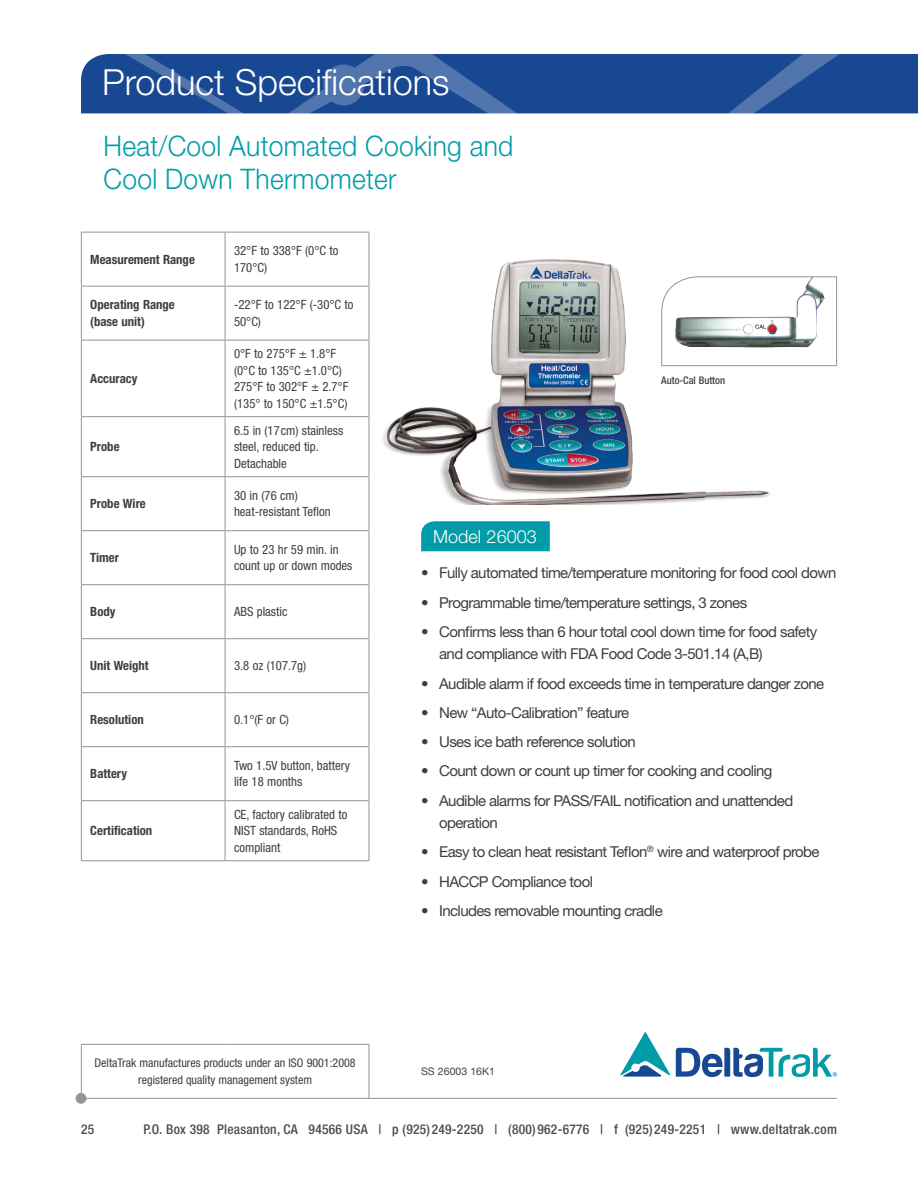
<style>
.page{position:relative;width:918px;height:1188px;background:#fff}
.page>*{position:absolute;margin:0;border:0;box-sizing:border-box;transform-origin:0 0}
.t1{font:300 36px "Helvetica Neue LT Std";color:#fff}
.t2{font:300 28.35px/33px "Helvetica Neue LT Std";letter-spacing:.01em;color:#009ca7;scale:.93 1}
.t3{font:300 18px "Helvetica Neue LT Std";color:#fff}
.t4{font:15px/22.5px "Helvetica Neue LT Std";letter-spacing:-.04em;color:#3e3e3f}
.t5{font:500 condensed 13.5px "Helvetica Neue LT Std";letter-spacing:.02em;color:#4b4c4d}
.t6{font:condensed 12.75px/16.5px "Helvetica Neue LT Std";color:#3e3e3f}
.t7{font:700 condensed 12.75px/16.5px "Helvetica Neue LT Std";color:#3e3e3f}
.t8{font:condensed 12px/16.5px "Helvetica Neue LT Std";color:#3e3e3f;text-align:center}
.t9{font:500 condensed 10.5px "Helvetica Neue LT Std";color:#3e3e3f}
.t10{font:10.5px "Helvetica Neue LT Std";color:#3e3e3f}
</style>
<div class="page">
<svg style="left:81px;top:54px;width:837px;height:59px;background:#214f96"></svg>
<div style="left:76px;top:1093px;width:10px;height:11px;background:#939598;border-radius:50%"></div>
<hr style="left:81px;top:1098px;width:756px;height:1px;background:#939598">
<svg style="left:620px;top:1031px;width:217px;height:46px"></svg>
<svg style="left:772px;top:276px;width:65px;height:90px"></svg>
<img style="left:383px;top:259px;width:389px;height:246px">
<hr style="left:81px;top:232px;width:144px;height:1px;background:#939598">
<hr style="left:81px;top:233px;width:1px;height:53px;background:#939598">
<hr style="left:225px;top:232px;width:144px;height:1px;background:#939598">
<hr style="left:225px;top:233px;width:1px;height:53px;background:#939598">
<hr style="left:369px;top:233px;width:1px;height:53px;background:#939598">
<hr style="left:81px;top:286px;width:144px;height:1px;background:#939598">
<hr style="left:81px;top:287px;width:1px;height:53px;background:#939598">
<hr style="left:225px;top:286px;width:144px;height:1px;background:#939598">
<hr style="left:225px;top:287px;width:1px;height:53px;background:#939598">
<hr style="left:369px;top:287px;width:1px;height:53px;background:#939598">
<hr style="left:81px;top:340px;width:144px;height:1px;background:#939598">
<hr style="left:81px;top:341px;width:1px;height:75px;background:#939598">
<hr style="left:225px;top:340px;width:144px;height:1px;background:#939598">
<hr style="left:225px;top:341px;width:1px;height:75px;background:#939598">
<hr style="left:369px;top:341px;width:1px;height:75px;background:#939598">
<hr style="left:81px;top:416px;width:144px;height:1px;background:#939598">
<hr style="left:81px;top:417px;width:1px;height:59px;background:#939598">
<hr style="left:225px;top:416px;width:144px;height:1px;background:#939598">
<hr style="left:225px;top:417px;width:1px;height:59px;background:#939598">
<hr style="left:369px;top:417px;width:1px;height:59px;background:#939598">
<hr style="left:81px;top:476px;width:144px;height:1px;background:#939598">
<hr style="left:81px;top:477px;width:1px;height:53px;background:#939598">
<hr style="left:225px;top:476px;width:144px;height:1px;background:#939598">
<hr style="left:225px;top:477px;width:1px;height:53px;background:#939598">
<hr style="left:369px;top:477px;width:1px;height:53px;background:#939598">
<hr style="left:81px;top:530px;width:144px;height:1px;background:#939598">
<hr style="left:81px;top:531px;width:1px;height:53px;background:#939598">
<hr style="left:225px;top:530px;width:144px;height:1px;background:#939598">
<hr style="left:225px;top:531px;width:1px;height:53px;background:#939598">
<hr style="left:369px;top:531px;width:1px;height:53px;background:#939598">
<hr style="left:81px;top:584px;width:144px;height:1px;background:#939598">
<hr style="left:81px;top:585px;width:1px;height:53px;background:#939598">
<hr style="left:225px;top:584px;width:144px;height:1px;background:#939598">
<hr style="left:225px;top:585px;width:1px;height:53px;background:#939598">
<hr style="left:369px;top:585px;width:1px;height:53px;background:#939598">
<hr style="left:81px;top:638px;width:144px;height:1px;background:#939598">
<hr style="left:81px;top:639px;width:1px;height:53px;background:#939598">
<hr style="left:225px;top:638px;width:144px;height:1px;background:#939598">
<hr style="left:225px;top:639px;width:1px;height:53px;background:#939598">
<hr style="left:369px;top:639px;width:1px;height:53px;background:#939598">
<hr style="left:81px;top:692px;width:144px;height:1px;background:#939598">
<hr style="left:81px;top:693px;width:1px;height:53px;background:#939598">
<hr style="left:225px;top:692px;width:144px;height:1px;background:#939598">
<hr style="left:225px;top:693px;width:1px;height:53px;background:#939598">
<hr style="left:369px;top:693px;width:1px;height:53px;background:#939598">
<hr style="left:81px;top:746px;width:144px;height:1px;background:#939598">
<hr style="left:81px;top:747px;width:1px;height:53px;background:#939598">
<hr style="left:225px;top:746px;width:144px;height:1px;background:#939598">
<hr style="left:225px;top:747px;width:1px;height:53px;background:#939598">
<hr style="left:369px;top:747px;width:1px;height:53px;background:#939598">
<hr style="left:81px;top:800px;width:144px;height:1px;background:#939598">
<hr style="left:81px;top:801px;width:1px;height:59px;background:#939598">
<hr style="left:225px;top:800px;width:144px;height:1px;background:#939598">
<hr style="left:225px;top:801px;width:1px;height:59px;background:#939598">
<hr style="left:369px;top:801px;width:1px;height:59px;background:#939598">
<hr style="left:81px;top:1044px;width:144px;height:1px;background:#939598">
<hr style="left:225px;top:1044px;width:144px;height:1px;background:#939598">
<hr style="left:81px;top:860px;width:144px;height:1px;background:#939598">
<hr style="left:225px;top:860px;width:144px;height:1px;background:#939598">
<hr style="left:81px;top:1045px;width:1px;height:53px;background:#939598">
<hr style="left:369px;top:1045px;width:1px;height:53px;background:#939598">
<div style="left:421px;top:521px;width:129px;height:30px;background:#009ca7"></div>
<h1 class="t1" style="left:102px;top:60px;width:349px">Product Specifications</h1>
<h2 class="t2" style="left:104px;top:129px;width:442px">Heat/Cool Automated Cooking and<br>Cool Down Thermometer</h2>
<p class="t7" style="left:90px;top:251px;width:106px">Measurement Range</p>
<p class="t6" style="left:234px;top:243px;width:106px">32°F to 338°F (0°C to<br>170°C)</p>
<p class="t7" style="left:90px;top:296px;width:86px">Operating Range (base unit)</p>
<p class="t6" style="left:234px;top:297px;width:121px">-22°F to 122°F (-30°C to<br>50°C)</p>
<p class="t7" style="left:90px;top:370px;width:49px">Accuracy</p>
<p class="t7" style="left:90px;top:438px;width:31px">Probe</p>
<p class="t6" style="left:234px;top:345px;width:116px">0°F to 275°F ± 1.8°F (0°C to 135°C ±1.0°C)<br>275°F to 302°F ± 2.7°F (135° to 150°C ±1.5°C)</p>
<p class="t6" style="left:234px;top:422px;width:111px">6.5 in (17 cm) stainless steel, reduced tip.<br>Detachable</p>
<p class="t7" style="left:90px;top:495px;width:57px">Probe Wire</p>
<p class="t6" style="left:234px;top:487px;width:98px">30 in (76 cm) heat-resistant Teflon</p>
<p class="t7" style="left:90px;top:549px;width:30px">Timer</p>
<p class="t6" style="left:234px;top:541px;width:120px">Up to 23 hr 59 min. in count up or down modes</p>
<p class="t7" style="left:90px;top:603px;width:27px">Body</p>
<p class="t6" style="left:234px;top:603px;width:55px">ABS plastic</p>
<p class="t7" style="left:90px;top:657px;width:60px">Unit Weight</p>
<p class="t6" style="left:234px;top:657px;width:74px">3.8 oz (107.7g)</p>
<p class="t7" style="left:90px;top:711px;width:55px">Resolution</p>
<p class="t6" style="left:234px;top:711px;width:56px">0.1°(F or C)</p>
<p class="t7" style="left:90px;top:765px;width:38px">Battery</p>
<p class="t6" style="left:234px;top:757px;width:117px">Two 1.5V button, battery life 18 months</p>
<p class="t7" style="left:90px;top:822px;width:64px">Certification</p>
<p class="t6" style="left:234px;top:806px;width:115px">CE, factory calibrated to<br>NIST standards, RoHS compliant</p>
<p class="t8" style="left:95px;top:1055px;width:263px">DeltaTrak manufactures products under an ISO 9001:2008 registered quality management system</p>
<p class="t3" style="left:433px;top:525px;width:105px">Model 26003</p>
<p class="t9" style="left:661px;top:374px;width:65px">Auto-Cal Button</p>
<p class="t4" style="left:421px;top:562px;width:417px">• Fully automated time/temperature monitoring for food cool down</p>
<p class="t4" style="left:421px;top:591px;width:328px">• Programmable time/temperature settings, 3 zones</p>
<p class="t4" style="left:439px;top:620px;width:380px;text-indent:-18px">• Confirms less than 6 hour total cool down time for food safety and compliance with FDA Food Code 3-501.14 (A,B)</p>
<p class="t4" style="left:421px;top:672px;width:405px">• Audible alarm if food exceeds time in temperature danger zone</p>
<p class="t4" style="left:421px;top:701px;width:210px">• New “Auto-Calibration” feature</p>
<p class="t4" style="left:421px;top:730px;width:216px">• Uses ice bath reference solution</p>
<p class="t4" style="left:421px;top:760px;width:353px">• Count down or count up timer for cooking and cooling</p>
<p class="t4" style="left:439px;top:789px;width:356px;text-indent:-18px">• Audible alarms for PASS/FAIL notification and unattended operation</p>
<p class="t4" style="left:421px;top:841px;width:400px">• Easy to clean heat resistant Teflon<sup>®</sup> wire and waterproof probe</p>
<p class="t4" style="left:421px;top:870px;width:173px">• HACCP Compliance tool</p>
<p class="t4" style="left:421px;top:899px;width:243px">• Includes removable mounting cradle</p>
<p class="t10" style="left:421px;top:1065px;width:75px">SS 26003 16K1</p>
<p class="t5" style="left:81px;top:1121px;width:15px">25</p>
<p class="t5" style="left:143px;top:1121px;width:695px">P.O. Box 398 Pleasanton, CA 94566 USA | p (925)249-2250 | (800)962-6776 | f (925)249-2251 | www.deltatrak.com</p>
</div>
